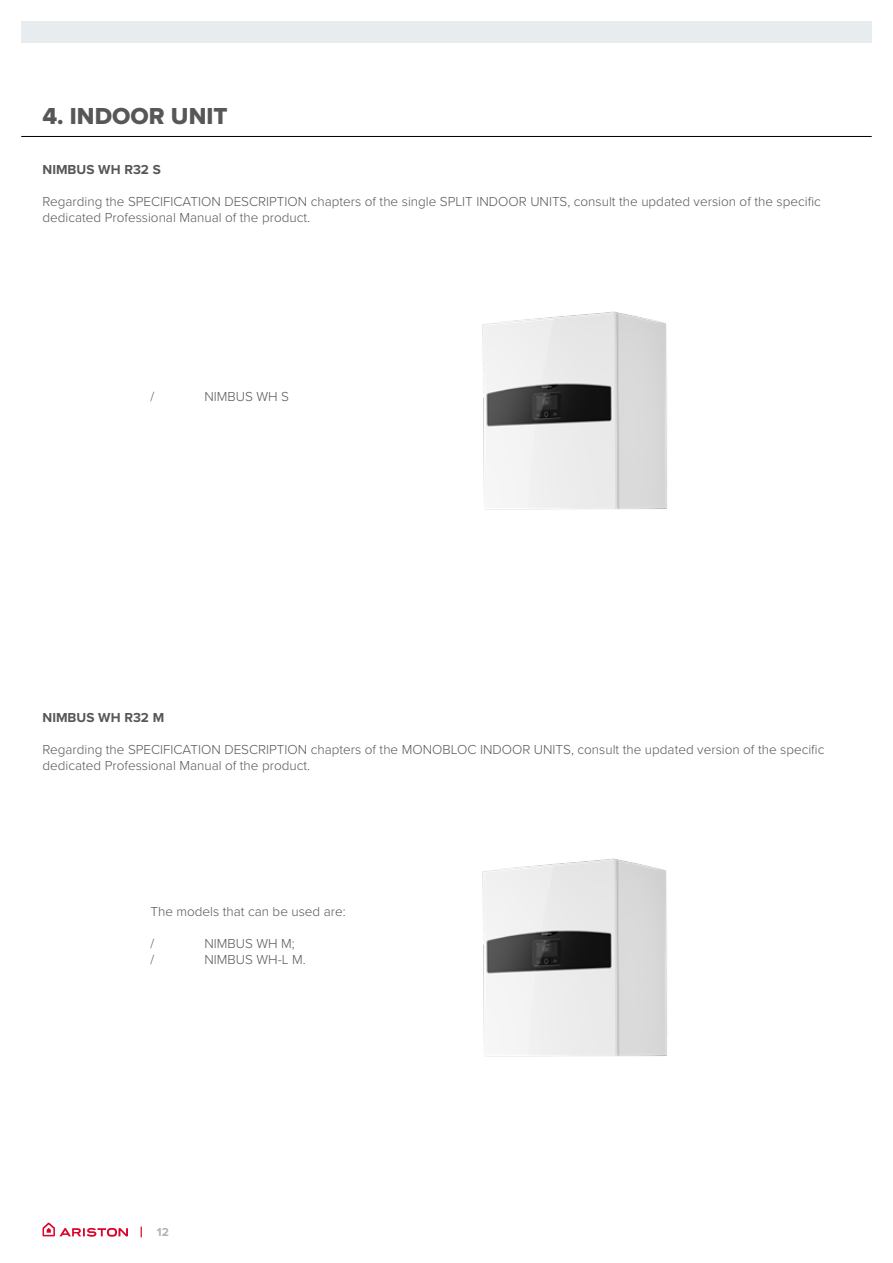
<style>
.page{position:relative;width:893px;height:1263px;background:#fff}
.page>*{position:absolute;margin:0;border:0;box-sizing:border-box;transform-origin:0 0}
.t1{font:24px "Proxima Nova Extrabld";color:#575756}
.t2{font:300 13.5px/16.2px "Proxima Nova";color:#575756}
.t3{font:700 13.5px "Proxima Nova";color:#575756}
.t4{font:700 12px "Proxima Nova";color:#b5b2b2}
.s1{font-size:15px;color:#db052b}
</style>
<div class="page">
<hr style="left:21px;top:136px;width:851px;height:1px;background:#000">
<div style="left:21px;top:21px;width:851px;height:21px;background:#e7ecee"></div>
<svg style="left:43px;top:1222px;width:85px;height:15px"></svg>
<img style="left:482px;top:311px;width:185px;height:199px">
<img style="left:482px;top:858px;width:185px;height:199px">
<h1 class="t1" style="left:43px;top:98px;width:187px">4. INDOOR UNIT</h1>
<p class="t3" style="left:43px;top:160px;width:120px">NIMBUS WH R32 S</p>
<p class="t2" style="left:43px;top:193px;width:780px">Regarding the SPECIFICATION DESCRIPTION chapters of the single SPLIT INDOOR UNITS, consult the updated version of the specific dedicated Professional Manual of the product.</p>
<p class="t2" style="left:151px;top:387px;width:5px">/</p>
<p class="t2" style="left:205px;top:387px;width:86px">NIMBUS WH S</p>
<p class="t3" style="left:43px;top:707px;width:123px">NIMBUS WH R32 M</p>
<p class="t2" style="left:43px;top:740px;width:783px">Regarding the SPECIFICATION DESCRIPTION chapters of the MONOBLOC INDOOR UNITS, consult the updated version of the specific dedicated Professional Manual of the product.</p>
<p class="t2" style="left:151px;top:902px;width:197px">The models that can be used are:</p>
<p class="t2" style="left:151px;top:935px;width:5px">/</p>
<p class="t2" style="left:205px;top:935px;width:92px">NIMBUS WH M;</p>
<p class="t2" style="left:151px;top:951px;width:5px">/</p>
<p class="t2" style="left:205px;top:951px;width:103px">NIMBUS WH-L M.</p>
<p class="t4" style="left:140px;top:1223px;width:31px"><span class="s1">|</span> 12</p>
</div>
